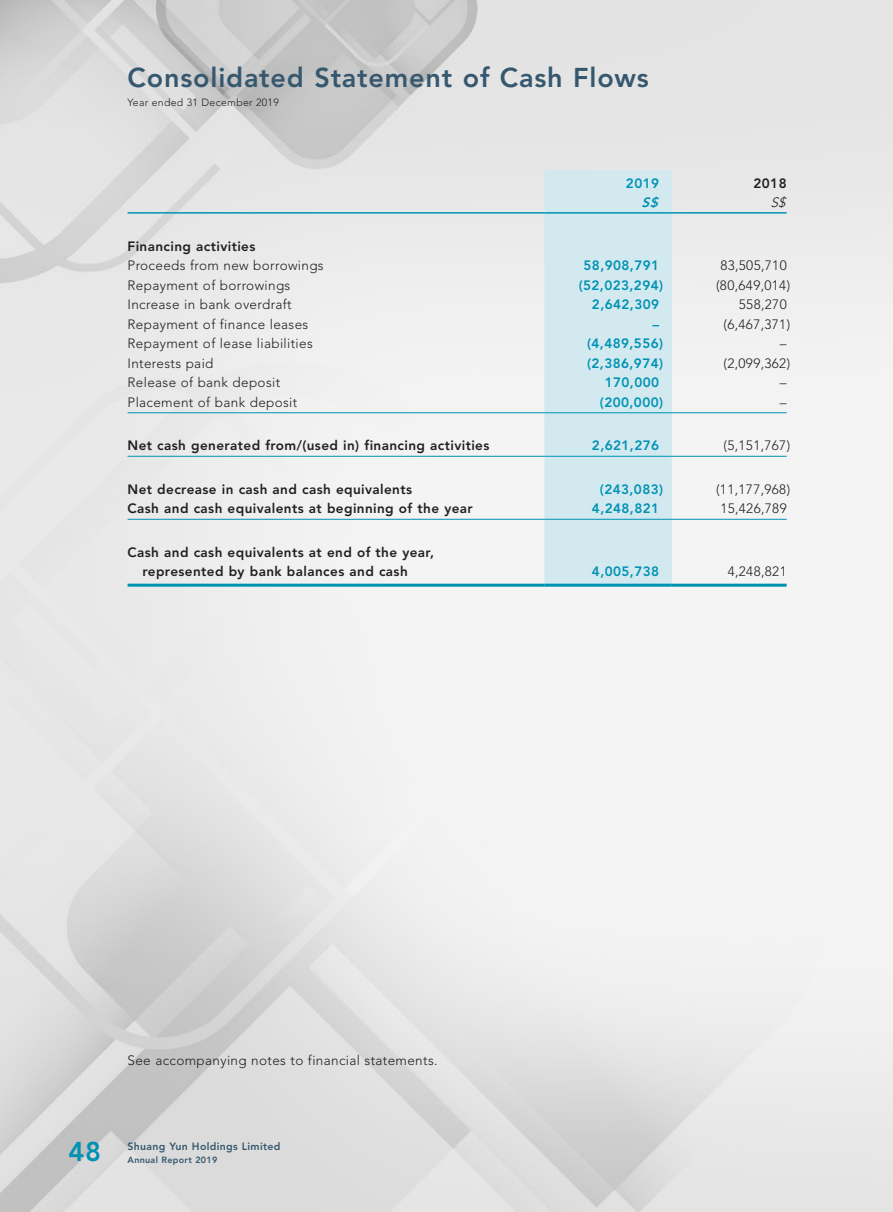
<style>
.page{position:relative;width:893px;height:1212px;background:#fff}
.page>*{position:absolute;margin:0;border:0;box-sizing:border-box;transform-origin:0 0}
.t1{font:800 27px "Avenir LT Std";letter-spacing:.03em;color:#36586f}
.t2{font:800 27px "Avenir LT Std";color:#0092b3}
.Body_Text{font:300 13.5px "Avenir LT Std";letter-spacing:.025em;color:#231f20}
.Body_Text-2{font:800 13.5px/19.5px "Avenir LT Std";letter-spacing:.03em;color:#231f20}
.Body_Text-3{font:800 13.5px "Avenir LT Std";letter-spacing:.03em;color:#0092b3}
.Body_Text-4{font:italic 800 13.5px "Avenir LT Std";color:#0092b3}
.Body_Text-5{font:italic 300 13.5px "Avenir LT Std";color:#231f20}
.t3{font:800 10.5px "Avenir LT Std";letter-spacing:.03em;color:#36586f}
.t4{font:300 10.5px "Avenir LT Std";letter-spacing:.025em;color:#231f20}
.t5{font:800 9px "Avenir LT Std";letter-spacing:.03em;color:#36586f}
</style>
<div class="page">
<div style="left:544px;top:170px;width:128px;height:414px;background:#d2e9f0"></div>
<hr style="left:128px;top:212px;width:416px;height:2px;background:#0092b3">
<hr style="left:544px;top:212px;width:128px;height:2px;background:#0092b3">
<hr style="left:672px;top:212px;width:115px;height:2px;background:#0092b3">
<hr style="left:128px;top:412px;width:416px;height:1px;background:#0092b3">
<hr style="left:544px;top:412px;width:128px;height:1px;background:#0092b3">
<hr style="left:672px;top:412px;width:115px;height:1px;background:#0092b3">
<hr style="left:128px;top:456px;width:416px;height:1px;background:#0092b3">
<hr style="left:544px;top:456px;width:128px;height:1px;background:#0092b3">
<hr style="left:672px;top:456px;width:115px;height:1px;background:#0092b3">
<hr style="left:128px;top:519px;width:416px;height:1px;background:#0092b3">
<hr style="left:544px;top:519px;width:128px;height:1px;background:#0092b3">
<hr style="left:672px;top:519px;width:115px;height:1px;background:#0092b3">
<hr style="left:128px;top:584px;width:416px;height:3px;background:#0092b3">
<hr style="left:544px;top:584px;width:128px;height:3px;background:#0092b3">
<hr style="left:672px;top:584px;width:115px;height:3px;background:#0092b3">
<p class="t1" style="left:128px;top:62px;width:523px">Consolidated Statement of Cash Flows</p>
<p class="t4" style="left:128px;top:97px;width:153px">Year ended 31 December 2019</p>
<p class="Body_Text-3" style="left:626px;top:175px;width:35px">2019</p>
<p class="Body_Text-2" style="left:753px;top:173px;width:35px">2018</p>
<p class="Body_Text-4" style="left:642px;top:195px;width:22px">S$</p>
<p class="Body_Text-5" style="left:770px;top:195px;width:21px">S$</p>
<p class="Body_Text-2" style="left:128px;top:236px;width:129px">Financing activities</p>
<p class="Body_Text" style="left:128px;top:258px;width:198px">Proceeds from new borrowings</p>
<p class="Body_Text-3" style="left:584px;top:258px;width:77px">58,908,791</p>
<p class="Body_Text" style="left:720px;top:258px;width:68px">83,505,710</p>
<p class="Body_Text" style="left:128px;top:277px;width:164px">Repayment of borrowings</p>
<p class="Body_Text-3" style="left:579px;top:277px;width:86px">(52,023,294)</p>
<p class="Body_Text" style="left:716px;top:277px;width:76px">(80,649,014)</p>
<p class="Body_Text" style="left:128px;top:297px;width:166px">Increase in bank overdraft</p>
<p class="Body_Text-3" style="left:592px;top:297px;width:69px">2,642,309</p>
<p class="Body_Text" style="left:739px;top:297px;width:49px">558,270</p>
<p class="Body_Text" style="left:128px;top:316px;width:182px">Repayment of finance leases</p>
<p class="Body_Text-3" style="left:652px;top:316px;width:8px">–</p>
<p class="Body_Text" style="left:723px;top:316px;width:68px">(6,467,371)</p>
<p class="Body_Text" style="left:128px;top:336px;width:187px">Repayment of lease liabilities</p>
<p class="Body_Text-3" style="left:587px;top:336px;width:77px">(4,489,556)</p>
<p class="Body_Text" style="left:780px;top:336px;width:8px">–</p>
<p class="Body_Text" style="left:128px;top:355px;width:87px">Interests paid</p>
<p class="Body_Text-3" style="left:587px;top:355px;width:77px">(2,386,974)</p>
<p class="Body_Text" style="left:723px;top:355px;width:68px">(2,099,362)</p>
<p class="Body_Text" style="left:128px;top:375px;width:154px">Release of bank deposit</p>
<p class="Body_Text-3" style="left:605px;top:375px;width:56px">170,000</p>
<p class="Body_Text" style="left:780px;top:375px;width:8px">–</p>
<p class="Body_Text" style="left:128px;top:394px;width:171px">Placement of bank deposit</p>
<p class="Body_Text-3" style="left:600px;top:394px;width:65px">(200,000)</p>
<p class="Body_Text" style="left:780px;top:394px;width:8px">–</p>
<p class="Body_Text-2" style="left:128px;top:436px;width:363px">Net cash generated from/(used in) financing activities</p>
<p class="Body_Text-3" style="left:592px;top:438px;width:69px">2,621,276</p>
<p class="Body_Text" style="left:723px;top:438px;width:68px">(5,151,767)</p>
<p class="Body_Text-2" style="left:128px;top:479px;width:286px">Net decrease in cash and cash equivalents</p>
<p class="Body_Text-3" style="left:600px;top:481px;width:65px">(243,083)</p>
<p class="Body_Text" style="left:716px;top:481px;width:76px">(11,177,968)</p>
<p class="Body_Text-2" style="left:128px;top:499px;width:347px">Cash and cash equivalents at beginning of the year</p>
<p class="Body_Text-3" style="left:592px;top:501px;width:69px">4,248,821</p>
<p class="Body_Text" style="left:720px;top:501px;width:68px">15,426,789</p>
<p class="Body_Text-2" style="left:142px;top:542px;width:293px;text-indent:-15px">Cash and cash equivalents at end of the year, represented by bank balances and cash</p>
<p class="Body_Text-3" style="left:592px;top:564px;width:69px">4,005,738</p>
<p class="Body_Text" style="left:728px;top:564px;width:60px">4,248,821</p>
<p class="Body_Text" style="left:128px;top:1052px;width:312px">See accompanying notes to financial statements.</p>
<p class="t2" style="left:68px;top:1136px;width:34px">48</p>
<p class="t3" style="left:128px;top:1139px;width:154px">Shuang Yun Holdings Limited</p>
<p class="t5" style="left:128px;top:1154px;width:91px">Annual Report 2019</p>
</div>
